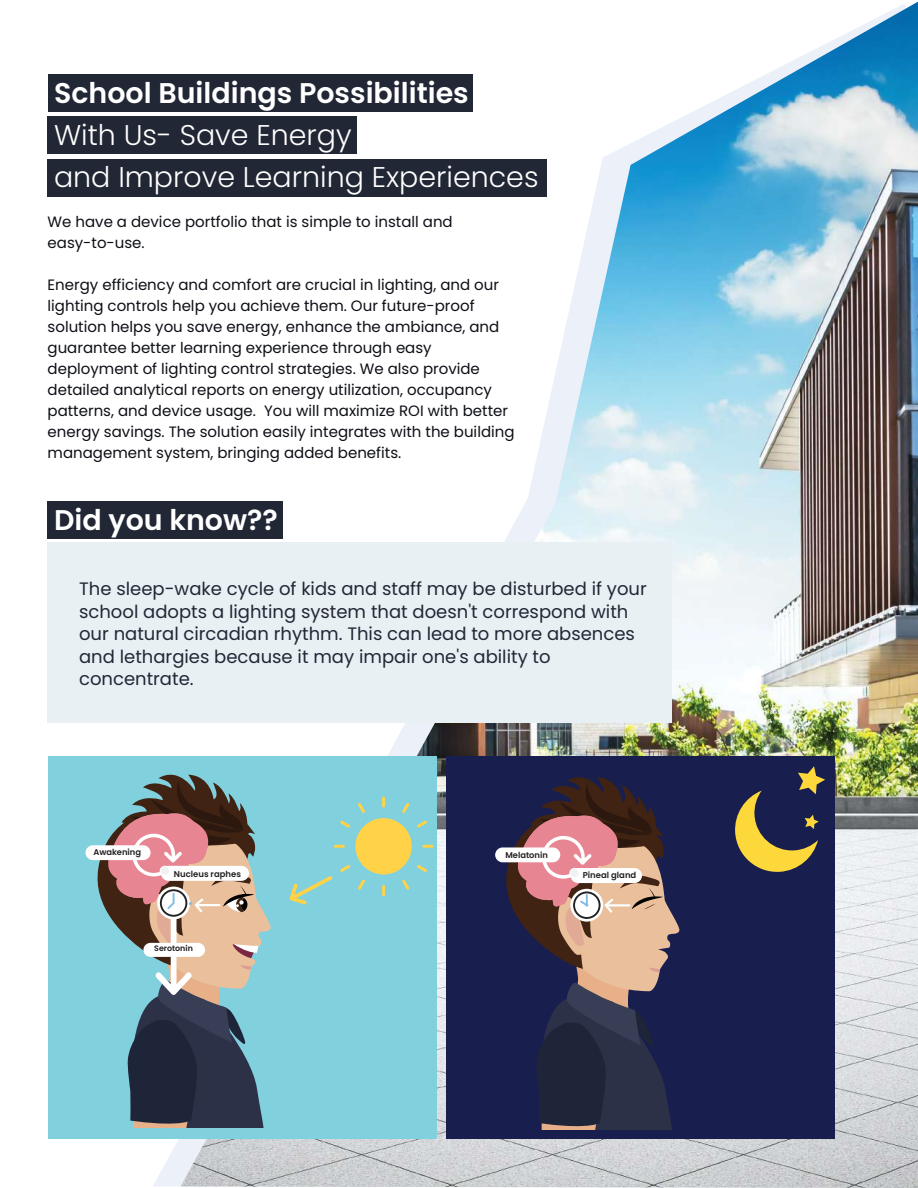
<style>
.page{position:relative;width:918px;height:1188px;background:#fff}
.page>*{position:absolute;margin:0;border:0;box-sizing:border-box;transform-origin:0 0}
.t1{font:300 28.5px/42px "Poppins";color:#fff}
.t2{font:600 28.5px "Poppins";color:#fff}
.t3{font:18px/22.5px "Poppins";color:#222735}
.t4{font:15px/21px "Poppins";color:#0d0f16}
.t5{font:600 8.4px "Poppins";color:#231f20}
.t6{font:600 7.95px "Poppins";color:#231f20}
</style>
<div class="page">
<img style="left:181px;top:2px;width:737px;height:1186px">
<div style="left:48px;top:756px;width:389px;height:382px;background:#81d0de"></div>
<div style="left:446px;top:756px;width:389px;height:382px;background:#181e4d"></div>
<div style="left:48px;top:159px;width:499px;height:38px;background:#222735"></div>
<div style="left:48px;top:543px;width:624px;height:180px;background:#e8f0f4"></div>
<div style="left:48px;top:116px;width:309px;height:37px;background:#222735"></div>
<div style="left:48px;top:74px;width:424px;height:38px;background:#222735"></div>
<div style="left:48px;top:501px;width:235px;height:38px;background:#222735"></div>
<div style="left:86px;top:845px;width:65px;height:15px;background:#fff;border-radius:7px"></div>
<svg style="left:290px;top:876px;width:42px;height:29px"></svg>
<div style="left:495px;top:847px;width:65px;height:15px;background:#fff;border-radius:7px"></div>
<svg style="left:501px;top:777px;width:179px;height:353px"></svg>
<svg style="left:93px;top:774px;width:178px;height:353px"></svg>
<div style="left:355px;top:818px;width:57px;height:56px;background:#ffd247;border-radius:50%"></div>
<svg style="left:382px;top:796px;width:3px;height:12px"></svg>
<svg style="left:358px;top:803px;width:7px;height:10px"></svg>
<svg style="left:340px;top:820px;width:10px;height:8px"></svg>
<svg style="left:334px;top:845px;width:11px;height:3px"></svg>
<svg style="left:340px;top:865px;width:10px;height:7px"></svg>
<svg style="left:358px;top:879px;width:7px;height:11px"></svg>
<svg style="left:382px;top:885px;width:3px;height:11px"></svg>
<svg style="left:402px;top:879px;width:7px;height:11px"></svg>
<svg style="left:417px;top:865px;width:10px;height:7px"></svg>
<svg style="left:422px;top:845px;width:11px;height:3px"></svg>
<svg style="left:417px;top:820px;width:10px;height:8px"></svg>
<svg style="left:402px;top:803px;width:7px;height:10px"></svg>
<svg style="left:735px;top:766px;width:90px;height:106px"></svg>
<h1 class="t2" style="left:54px;top:76px;width:416px">School Buildings Possibilities</h1>
<h1 class="t1" style="left:54px;top:114px;width:486px">With Us- Save Energy<br>and Improve Learning Experiences</h1>
<p class="t4" style="left:48px;top:212px;width:407px">We have a device portfolio that is simple to install and easy-to-use.</p>
<p class="t4" style="left:48px;top:275px;width:469px">Energy efficiency and comfort are crucial in lighting, and our lighting controls help you achieve them. Our future-proof solution helps you save energy, enhance the ambiance, and guarantee better learning experience through easy deployment of lighting control strategies. We also provide detailed analytical reports on energy utilization, occupancy patterns, and device usage. You will maximize ROI with better energy savings. The solution easily integrates with the building management system, bringing added benefits.</p>
<h1 class="t2" style="left:54px;top:503px;width:225px">Did you know??</h1>
<p class="t3" style="left:79px;top:578px;width:569px">The sleep-wake cycle of kids and staff may be disturbed if your school adopts a lighting system that doesn't correspond with our natural circadian rhythm. This can lead to more absences and lethargies because it may impair one's ability to concentrate.</p>
<p class="t5" style="left:93px;top:848px;width:49px">Awakening</p>
<p class="t5" style="left:174px;top:869px;width:69px">Nucleus raphes</p>
<p class="t6" style="left:154px;top:944px;width:40px">Serotonin</p>
<p class="t5" style="left:505px;top:850px;width:44px">Melatonin</p>
<p class="t5" style="left:583px;top:870px;width:55px">Pineal gland</p>
</div>
